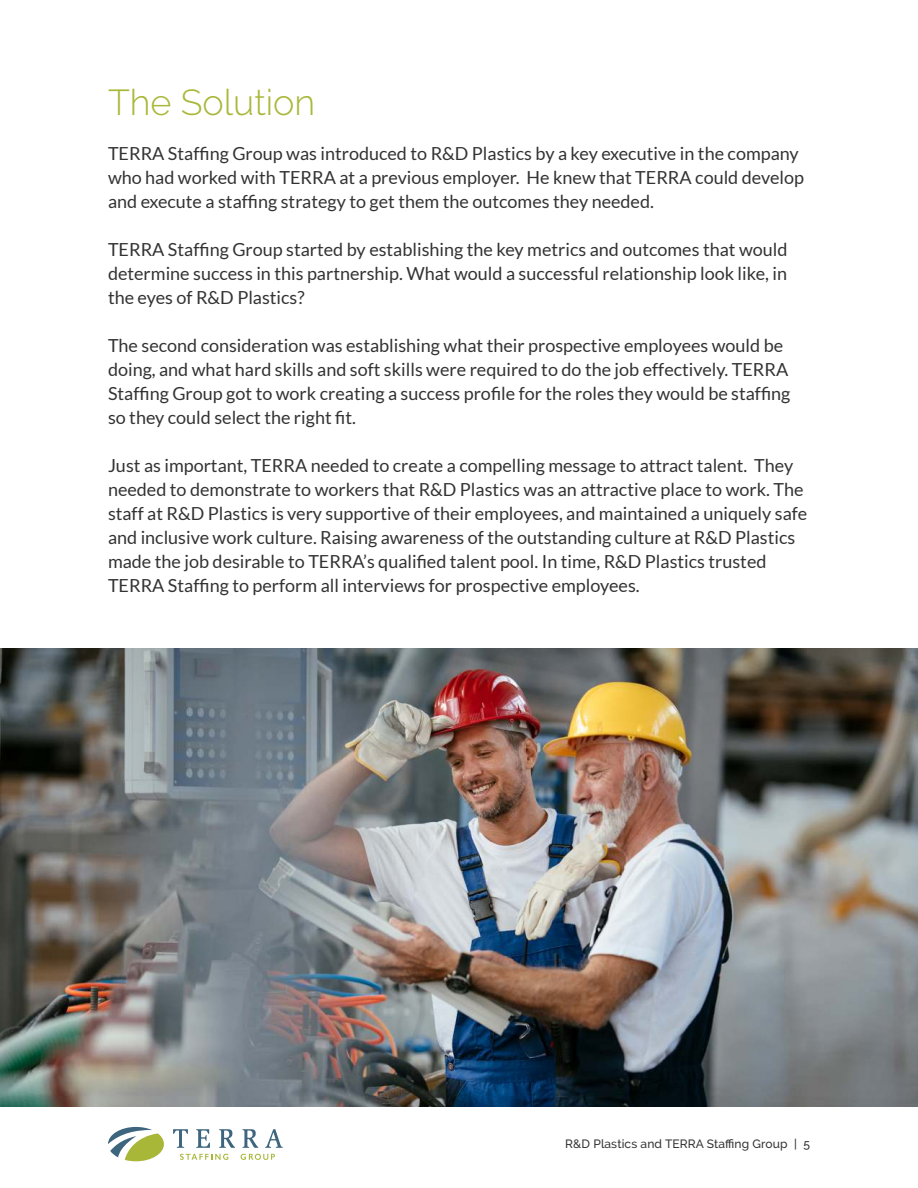
<style>
.page{position:relative;width:918px;height:1188px;background:#fff}
.page>*{position:absolute;margin:0;border:0;box-sizing:border-box;transform-origin:0 0}
.t1{font:300 36px "Raleway";color:#a9b738}
.t2{font:18px/24px "Lato";color:#343333}
.t3{font:500 12px "Raleway";letter-spacing:.01em;color:#343333}
</style>
<div class="page">
<svg style="left:219px;top:1129px;width:16px;height:19px"></svg>
<svg style="left:242px;top:1129px;width:16px;height:19px"></svg>
<svg style="left:196px;top:1129px;width:14px;height:19px"></svg>
<svg style="left:265px;top:1129px;width:18px;height:19px"></svg>
<svg style="left:173px;top:1129px;width:15px;height:19px"></svg>
<svg style="left:108px;top:1127px;width:56px;height:34px"></svg>
<svg style="left:180px;top:1154px;width:48px;height:6px"></svg>
<svg style="left:241px;top:1154px;width:34px;height:6px"></svg>
<img style="left:1px;top:648px;width:917px;height:459px">
<h1 class="t1" style="left:108px;top:81px;width:209px">The Solution</h1>
<p class="t2" style="left:108px;top:142px;width:698px">TERRA Staffing Group was introduced to R&amp;D Plastics by a key executive in the company who had worked with TERRA at a previous employer. He knew that TERRA could develop and execute a staffing strategy to get them the outcomes they needed.</p>
<p class="t2" style="left:108px;top:238px;width:681px;text-align:justify">TERRA Staffing Group started by establishing the key metrics and outcomes that would determine success in this partnership. What would a successful relationship look like, in the eyes of R&amp;D Plastics?</p>
<p class="t2" style="left:108px;top:334px;width:684px">The second consideration was establishing what their prospective employees would be doing, and what hard skills and soft skills were required to do the job effectively. TERRA Staffing Group got to work creating a success profile for the roles they would be staffing so they could select the right fit.</p>
<p class="t2" style="left:108px;top:454px;width:701px">Just as important, TERRA needed to create a compelling message to attract talent. They needed to demonstrate to workers that R&amp;D Plastics was an attractive place to work. The staff at R&amp;D Plastics is very supportive of their employees, and maintained a uniquely safe and inclusive work culture. Raising awareness of the outstanding culture at R&amp;D Plastics made the job desirable to TERRA’s qualified talent pool. In time, R&amp;D Plastics trusted TERRA Staffing to perform all interviews for prospective employees.</p>
<p class="t3" style="left:565px;top:1137px;width:246px">R&amp;D Plastics and TERRA Staffing Group | 5</p>
</div>
